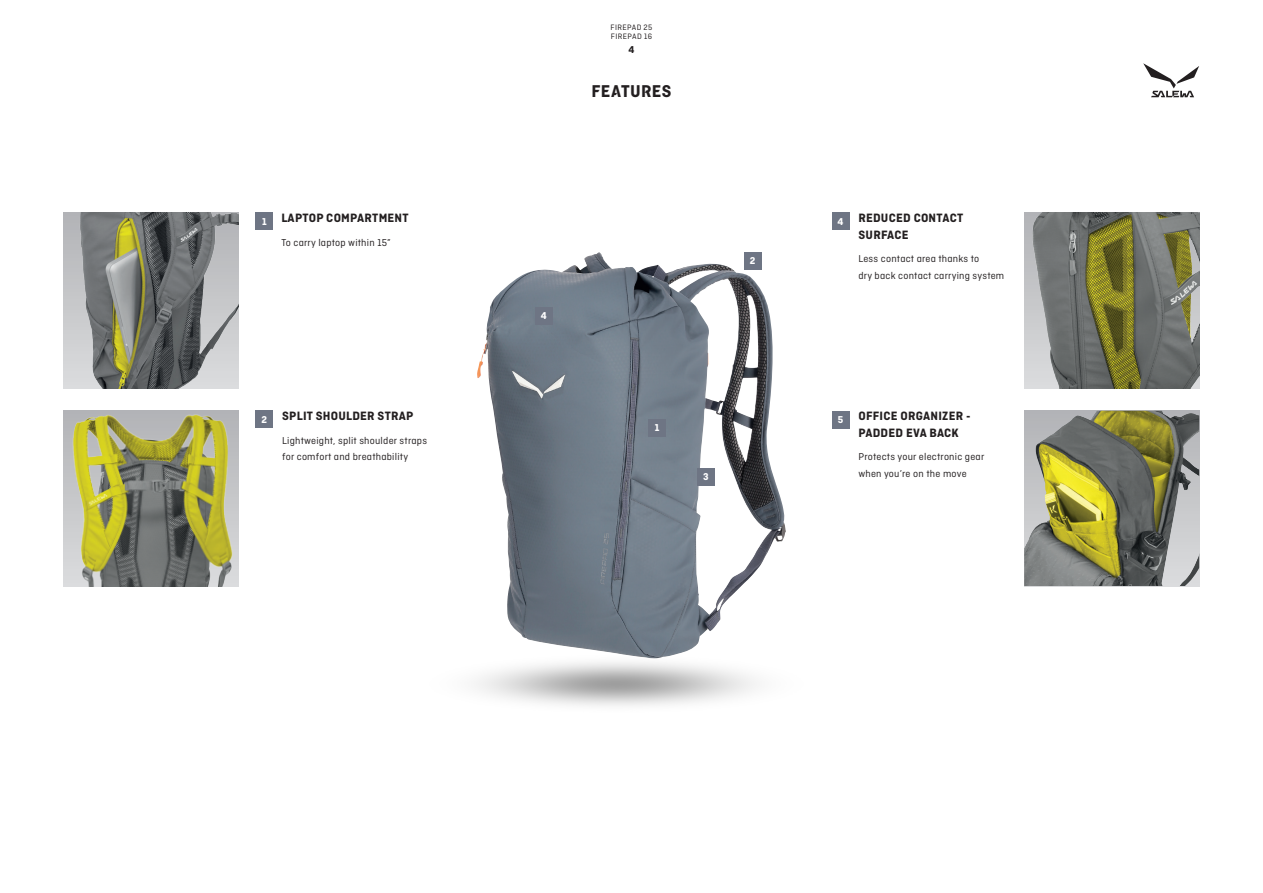
<style>
.page{position:relative;width:1263px;height:893px;background:#fff}
.page>*{position:absolute;margin:0;border:0;box-sizing:border-box;transform-origin:0 0}
.t1{font:18px "Ciutadella Hy";letter-spacing:.02em;color:#231f20}
.t2{font:700 12.75px/16.5px "Ciutadella";letter-spacing:.02em;color:#231f20}
.t3{font:10.5px/16.5px "Ciutadella";letter-spacing:.02em;color:#231f20}
.t4{font:700 10.5px "Ciutadella";color:#fff}
.t5{font:700 10.5px "Ciutadella";color:#231f20}
.t6{font:8.25px/9px "Ciutadella";letter-spacing:.05em;color:#231f20}
</style>
<div class="page">
<svg style="left:1143px;top:63px;width:56px;height:34px"></svg>
<img style="left:477px;top:252px;width:305px;height:399px">
<img style="left:476px;top:651px;width:281px;height:55px">
<div style="left:256px;top:213px;width:17px;height:17px;background:#6e7584"></div>
<div style="left:648px;top:419px;width:17px;height:17px;background:#6e7584"></div>
<div style="left:744px;top:252px;width:17px;height:17px;background:#6e7584"></div>
<div style="left:832px;top:213px;width:17px;height:17px;background:#6e7584"></div>
<div style="left:535px;top:307px;width:17px;height:17px;background:#6e7584"></div>
<div style="left:256px;top:411px;width:17px;height:17px;background:#6e7584"></div>
<div style="left:697px;top:468px;width:17px;height:17px;background:#6e7584"></div>
<div style="left:832px;top:411px;width:17px;height:17px;background:#6e7584"></div>
<div style="left:64px;top:213px;width:175px;height:175px;background:linear-gradient(to bottom,#b2b3b6,#dbdcde)"></div>
<img style="left:69px;top:213px;width:170px;height:175px">
<img style="left:64px;top:411px;width:175px;height:175px">
<img style="left:1024px;top:213px;width:175px;height:175px">
<img style="left:1024px;top:411px;width:175px;height:175px">
<p class="t4" style="left:262px;top:215px;width:6px">1</p>
<p class="t2" style="left:281px;top:210px;width:129px">LAPTOP COMPARTMENT</p>
<p class="t3" style="left:281px;top:234px;width:111px">To carry laptop within 15”</p>
<p class="t4" style="left:262px;top:413px;width:7px">2</p>
<p class="t2" style="left:282px;top:408px;width:133px">SPLIT SHOULDER STRAP</p>
<p class="t3" style="left:282px;top:432px;width:146px">Lightweight, split shoulder straps for comfort and breathability</p>
<p class="t6" style="left:610px;top:22px;width:43px">FIREPAD 25<br>FIREPAD 16</p>
<p class="t5" style="left:628px;top:44px;width:7px">4</p>
<h1 class="t1" style="left:591px;top:81px;width:82px">FEATURES</h1>
<p class="t4" style="left:541px;top:309px;width:7px">4</p>
<p class="t4" style="left:750px;top:255px;width:7px">2</p>
<p class="t4" style="left:655px;top:422px;width:6px">1</p>
<p class="t4" style="left:703px;top:470px;width:7px">3</p>
<p class="t4" style="left:837px;top:215px;width:7px">4</p>
<p class="t2" style="left:858px;top:210px;width:106px">REDUCED CONTACT<br>SURFACE</p>
<p class="t3" style="left:858px;top:251px;width:147px">Less contact area thanks to<br>dry back contact carrying system</p>
<p class="t4" style="left:838px;top:413px;width:7px">5</p>
<p class="t2" style="left:858px;top:408px;width:114px">OFFICE ORGANIZER -<br>PADDED EVA BACK</p>
<p class="t3" style="left:858px;top:449px;width:127px">Protects your electronic gear when you’re on the move</p>
</div>
